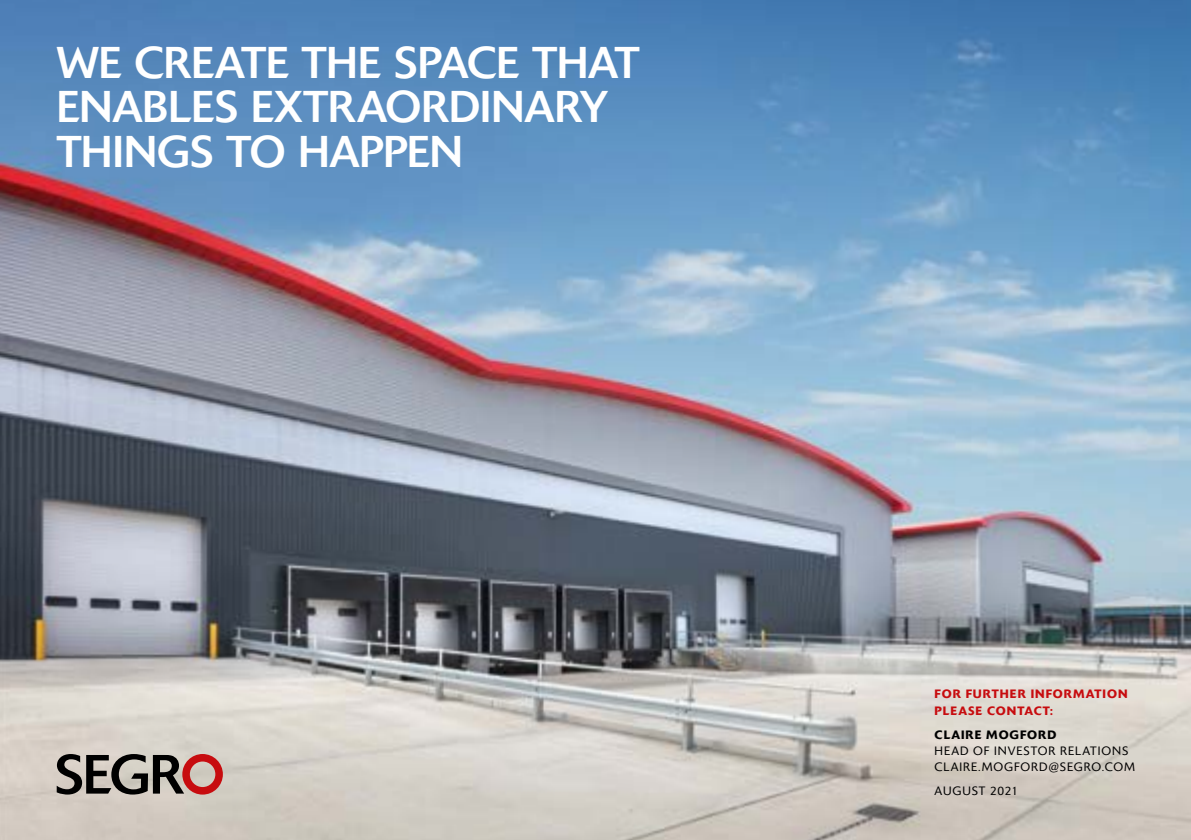
<style>
.page{position:relative;width:1191px;height:840px;background:#fff}
.page>*{position:absolute;margin:0;border:0;box-sizing:border-box;transform-origin:0 0}
.t1{font:44px/44px "Delta BQ";color:#fff}
.t2{font:300 12px/16px "Delta BQ";letter-spacing:.08em;color:#000}
.t3{font:500 12px/16px "Delta BQ";letter-spacing:.08em;color:#c70c0f}
.t4{font:500 12px "Delta BQ";letter-spacing:.08em;color:#000}
.t5{font:300 12px "Delta BQ";letter-spacing:.06em;color:#000}
</style>
<div class="page">
<img style="left:0;top:0;width:1191px;height:839px">
<svg style="left:57px;top:753px;width:166px;height:41px"></svg>
<p class="t1" style="left:57px;top:41px;width:584px">WE CREATE THE SPACE THAT<br>ENABLES EXTRAORDINARY<br>THINGS TO HAPPEN</p>
<p class="t3" style="left:934px;top:685px;width:194px">FOR FURTHER INFORMATION<br>PLEASE CONTACT:</p>
<p class="t4" style="left:934px;top:726px;width:123px">CLAIRE MOGFORD</p>
<p class="t2" style="left:934px;top:742px;width:202px">HEAD OF INVESTOR RELATIONS<br>CLAIRE.MOGFORD@SEGRO.COM</p>
<p class="t5" style="left:934px;top:782px;width:85px">AUGUST 2021</p>
</div>
